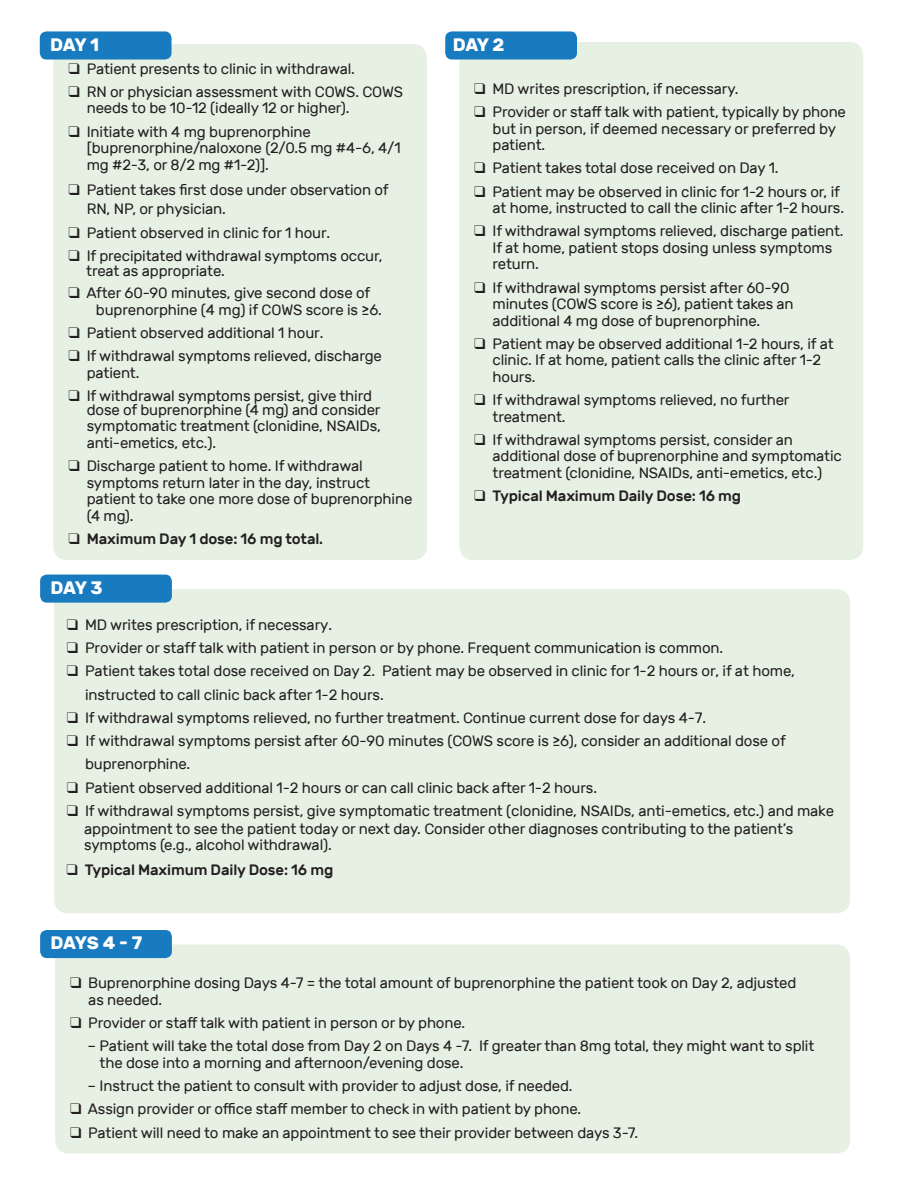
<style>
.page{position:relative;width:918px;height:1188px;background:#fff}
.page>*{position:absolute;margin:0;border:0;box-sizing:border-box;transform-origin:0 0}
.t1{font:700 18px "Rubik";letter-spacing:-.025em;color:#fff}
.t2{font:15px/16.5px "Rubik";letter-spacing:-.01em;color:#231f20}
.t3{font:500 15px "Rubik";letter-spacing:-.01em;color:#231f20}
</style>
<div class="page">
<div style="left:53px;top:44px;width:374px;height:516px;background:#e6f1e4;border-radius:14px"></div>
<div style="left:40px;top:31px;width:132px;height:29px;background:#187abf;border-radius:7px"></div>
<div style="left:459px;top:42px;width:404px;height:518px;background:#e6f1e4;border-radius:14px"></div>
<div style="left:445px;top:31px;width:132px;height:29px;background:#187abf;border-radius:7px"></div>
<div style="left:54px;top:589px;width:796px;height:324px;background:#e6f1e4;border-radius:14px"></div>
<div style="left:40px;top:575px;width:132px;height:28px;background:#187abf;border-radius:7px"></div>
<div style="left:55px;top:945px;width:795px;height:209px;background:#e6f1e4;border-radius:14px"></div>
<div style="left:40px;top:930px;width:132px;height:28px;background:#187abf;border-radius:7px"></div>
<p class="t1" style="left:50px;top:34px;width:50px">DAY 1</p>
<p class="t2" style="left:69px;top:60px;width:288px">❑ Patient presents to clinic in withdrawal.</p>
<p class="t2" style="left:87px;top:84px;width:318px;text-indent:-18px">❑ RN or physician assessment with COWS. COWS needs to be 10-12 (ideally 12 or higher).</p>
<p class="t2" style="left:87px;top:123px;width:315px;text-indent:-18px">❑ Initiate with 4 mg buprenorphine [buprenorphine/naloxone (2/0.5 mg #4-6, 4/1 mg #2-3, or 8/2 mg #1-2)].</p>
<p class="t2" style="left:87px;top:181px;width:303px;line-height:19px;text-indent:-18px">❑ Patient takes first dose under observation of<br>RN, NP, or physician.</p>
<p class="t2" style="left:69px;top:225px;width:263px">❑ Patient observed in clinic for 1 hour.</p>
<p class="t2" style="left:86px;top:249px;width:298px;line-height:14.7px;text-indent:-18px">❑ If precipitated withdrawal symptoms occur, treat as appropriate.</p>
<p class="t2" style="left:96px;top:285px;width:287px;text-indent:-27px">❑ After 60-90 minutes, give second dose of buprenorphine (4 mg) if COWS score is ≥6.</p>
<p class="t2" style="left:69px;top:325px;width:256px">❑ Patient observed additional 1 hour.</p>
<p class="t2" style="left:87px;top:348px;width:297px;text-indent:-18px">❑ If withdrawal symptoms relieved, discharge patient.</p>
<p class="t2" style="left:87px;top:389px;width:295px;line-height:13.8px;text-indent:-18px">❑ If withdrawal symptoms persist, give third dose of buprenorphine (4 mg) and consider</p>
<p class="t2" style="left:87px;top:418px;width:296px">symptomatic treatment (clonidine, NSAIDs, anti-emetics, etc.).</p>
<p class="t2" style="left:87px;top:458px;width:327px;text-indent:-18px">❑ Discharge patient to home. If withdrawal symptoms return later in the day, instruct patient to take one more dose of buprenorphine (4 mg).</p>
<p class="t3" style="left:69px;top:530px;width:256px">❑ Maximum Day 1 dose: 16 mg total.</p>
<p class="t1" style="left:51px;top:577px;width:54px">DAY 3</p>
<p class="t1" style="left:453px;top:34px;width:53px">DAY 2</p>
<p class="t2" style="left:474px;top:81px;width:266px">❑ MD writes prescription, if necessary.</p>
<p class="t2" style="left:493px;top:104px;width:355px;text-indent:-18px">❑ Provider or staff talk with patient, typically by phone but in person, if deemed necessary or preferred by patient.</p>
<p class="t2" style="left:474px;top:160px;width:306px">❑ Patient takes total dose received on Day 1.</p>
<p class="t2" style="left:474px;top:183px;width:371px;text-align:right">❑ Patient may be observed in clinic for 1-2 hours or, if at home, instructed to call the clinic after 1-2 hours.</p>
<p class="t2" style="left:493px;top:223px;width:353px;text-indent:-18px">❑ If withdrawal symptoms relieved, discharge patient.<br>If at home, patient stops dosing unless symptoms return.</p>
<p class="t2" style="left:493px;top:279px;width:303px;text-indent:-18px">❑ If withdrawal symptoms persist after 60-90 minutes (COWS score is ≥6), patient takes an additional 4 mg dose of buprenorphine.</p>
<p class="t2" style="left:493px;top:336px;width:343px;text-indent:-18px">❑ Patient may be observed additional 1-2 hours, if at clinic. If at home, patient calls the clinic after 1-2 hours.</p>
<p class="t2" style="left:493px;top:392px;width:299px;text-indent:-18px">❑ If withdrawal symptoms relieved, no further treatment.</p>
<p class="t2" style="left:493px;top:432px;width:351px;text-indent:-18px">❑ If withdrawal symptoms persist, consider an additional dose of buprenorphine and symptomatic treatment (clonidine, NSAIDs, anti-emetics, etc.)</p>
<p class="t3" style="left:474px;top:487px;width:268px">❑ Typical Maximum Daily Dose: 16 mg</p>
<p class="t2" style="left:67px;top:617px;width:267px">❑ MD writes prescription, if necessary.</p>
<p class="t2" style="left:67px;top:640px;width:658px">❑ Provider or staff talk with patient in person or by phone. Frequent communication is common.</p>
<p class="t2" style="left:85px;top:660px;width:711px;line-height:23.2px;text-indent:-18px">❑ Patient takes total dose received on Day 2. Patient may be observed in clinic for 1-2 hours or, if at home, instructed to call clinic back after 1-2 hours.</p>
<p class="t2" style="left:67px;top:710px;width:641px">❑ If withdrawal symptoms relieved, no further treatment. Continue current dose for days 4-7.</p>
<p class="t2" style="left:85px;top:730px;width:702px;line-height:23.2px;text-indent:-18px">❑ If withdrawal symptoms persist after 60-90 minutes (COWS score is ≥6), consider an additional dose of buprenorphine.</p>
<p class="t2" style="left:67px;top:780px;width:532px">❑ Patient observed additional 1-2 hours or can call clinic back after 1-2 hours.</p>
<p class="t2" style="left:84px;top:802px;width:751px;line-height:18px;text-indent:-17px">❑ If withdrawal symptoms persist, give symptomatic treatment (clonidine, NSAIDs, anti-emetics, etc.) and make appointment to see the patient today or next day. Consider other diagnoses contributing to the patient’s</p>
<p class="t2" style="left:84px;top:837px;width:249px">symptoms (e.g., alcohol withdrawal).</p>
<p class="t3" style="left:67px;top:862px;width:268px">❑ Typical Maximum Daily Dose: 16 mg</p>
<p class="t1" style="left:51px;top:933px;width:93px">DAYS 4 - 7</p>
<p class="t2" style="left:88px;top:975px;width:710px;text-indent:-18px">❑ Buprenorphine dosing Days 4-7 = the total amount of buprenorphine the patient took on Day 2, adjusted as needed.</p>
<p class="t2" style="left:70px;top:1015px;width:397px">❑ Provider or staff talk with patient in person or by phone.</p>
<p class="t2" style="left:100px;top:1038px;width:716px;text-indent:-12px">– Patient will take the total dose from Day 2 on Days 4 -7. If greater than 8mg total, they might want to split the dose into a morning and afternoon/evening dose.</p>
<p class="t2" style="left:88px;top:1078px;width:486px">– Instruct the patient to consult with provider to adjust dose, if needed.</p>
<p class="t2" style="left:70px;top:1101px;width:513px">❑ Assign provider or office staff member to check in with patient by phone.</p>
<p class="t2" style="left:70px;top:1124px;width:570px">❑ Patient will need to make an appointment to see their provider between days 3-7.</p>
</div>
